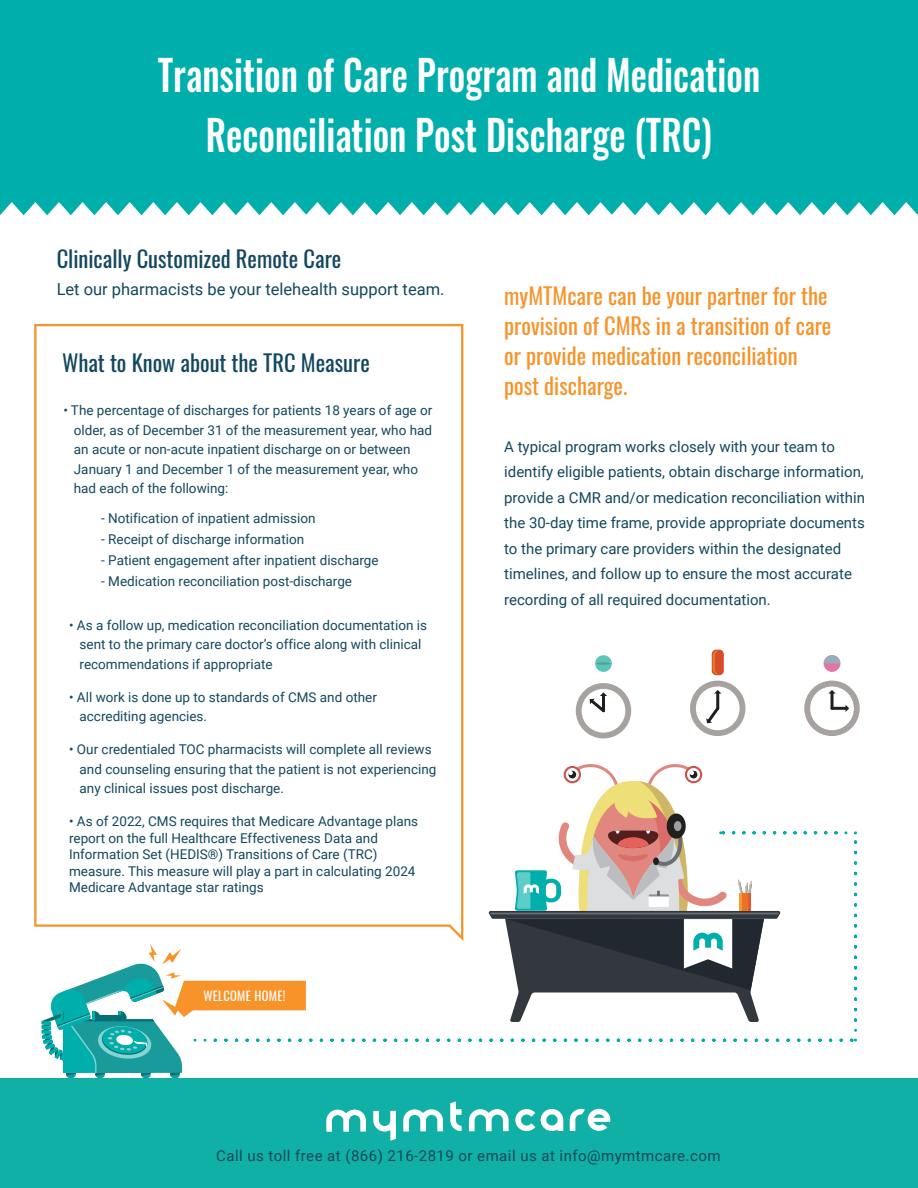
<style>
.page{position:relative;width:918px;height:1188px;background:#fff}
.page>*{position:absolute;margin:0;border:0;box-sizing:border-box;transform-origin:0 0}
.t1{font:500 42px/60px "Oswald";color:#fff;text-align:center;scale:.86 1}
.t2{font:22.5px/30px "Oswald";color:#f79329}
.t3{font:22.5px "Oswald";color:#13475e}
.t4{font:16.5px "Roboto";color:#13475e}
.t5{font:15px/25.5px "Roboto";color:#13475e}
.t6{font:15px "Roboto";letter-spacing:.03em;color:#13475e}
.t7{font:13.5px/19.5px "Roboto";color:#13475e}
.t8{font:12.6px "Oswald";letter-spacing:.025em;color:#fff}
</style>
<div class="page">
<div style="left:0;top:0;width:918px;height:259px;background:#00afab"></div>
<svg style="left:0;top:202px;width:306px;height:57px;background:#e1f5f5"></svg>
<svg style="left:306px;top:202px;width:305px;height:57px;background:#e1f5f5"></svg>
<svg style="left:611px;top:202px;width:307px;height:57px;background:#e0f5f5"></svg>
<div style="left:0;top:1079px;width:918px;height:109px;background:#11b0a6"></div>
<svg style="left:450px;top:1102px;width:12px;height:29px"></svg>
<svg style="left:515px;top:1109px;width:48px;height:22px"></svg>
<svg style="left:326px;top:1110px;width:40px;height:22px"></svg>
<svg style="left:403px;top:1109px;width:40px;height:22px"></svg>
<svg style="left:469px;top:1109px;width:40px;height:22px"></svg>
<svg style="left:373px;top:1111px;width:23px;height:30px"></svg>
<svg style="left:570px;top:1109px;width:40px;height:22px"></svg>
<svg style="left:34px;top:324px;width:430px;height:603px"></svg>
<div style="left:804px;top:681px;width:56px;height:55px;background:#a7a19f;border-radius:50%"></div>
<div style="left:810px;top:686px;width:44px;height:44px;background:#fff;border-radius:50%"></div>
<hr style="left:832px;top:707px;width:14px;height:3px;background:#211e1e">
<svg style="left:846px;top:705px;width:3px;height:7px"></svg>
<div style="left:824px;top:655px;width:16px;height:17px;background:#e275a5;border-radius:50%"></div>
<svg style="left:824px;top:655px;width:16px;height:9px"></svg>
<div style="left:690px;top:681px;width:55px;height:55px;background:#a7a19f;border-radius:50%"></div>
<div style="left:696px;top:686px;width:44px;height:44px;background:#fff;border-radius:50%"></div>
<hr style="left:716px;top:693px;width:3px;height:15px;background:#211e1e">
<svg style="left:714px;top:690px;width:7px;height:4px"></svg>
<svg style="left:706px;top:704px;width:14px;height:20px"></svg>
<div style="left:712px;top:650px;width:12px;height:25px;background:#d74c29;border-radius:4px"></div>
<svg style="left:713px;top:651px;width:5px;height:23px"></svg>
<div style="left:595px;top:655px;width:17px;height:17px;background:#5cc4b9;border-radius:50%"></div>
<hr style="left:596px;top:662px;width:15px;height:3px;background:#589b99;border-radius:50%">
<hr style="left:831px;top:693px;width:3px;height:15px;background:#211e1e">
<svg style="left:828px;top:690px;width:8px;height:4px"></svg>
<div style="left:576px;top:683px;width:55px;height:55px;background:#a7a19f;border-radius:50%"></div>
<div style="left:582px;top:689px;width:43px;height:44px;background:#fff;border-radius:50%"></div>
<svg style="left:588px;top:692px;width:19px;height:21px"></svg>
<svg style="left:42px;top:763px;width:815px;height:315px"></svg>
<h1 class="t1" style="left:158px;top:47px;width:702px">Transition of Care Program and Medication<br>Reconciliation Post Discharge (TRC)</h1>
<h2 class="t3" style="left:57px;top:239px;width:286px">Clinically Customized Remote Care</h2>
<p class="t4" style="left:57px;top:278px;width:389px">Let our pharmacists be your telehealth support team.</p>
<h2 class="t3" style="left:62px;top:343px;width:309px">What to Know about the TRC Measure</h2>
<p class="t7" style="left:74px;top:400px;width:360px;text-indent:-11px">• The percentage of discharges for patients 18 years of age or older, as of December 31 of the measurement year, who had an acute or non-acute inpatient discharge on or between January 1 and December 1 of the measurement year, who had each of the following:</p>
<p class="t7" style="left:101px;top:508px;width:216px">- Notification of inpatient admission</p>
<p class="t7" style="left:101px;top:529px;width:205px">- Receipt of discharge information</p>
<p class="t7" style="left:101px;top:550px;width:279px">- Patient engagement after inpatient discharge</p>
<p class="t7" style="left:101px;top:571px;width:252px">- Medication reconciliation post-discharge</p>
<p class="t7" style="left:80px;top:615px;width:349px;text-indent:-11px">• As a follow up, medication reconciliation documentation is sent to the primary care doctor’s office along with clinical recommendations if appropriate</p>
<p class="t7" style="left:80px;top:687px;width:299px;text-indent:-11px">• All work is done up to standards of CMS and other accrediting agencies.</p>
<p class="t7" style="left:80px;top:739px;width:358px;text-indent:-11px">• Our credentialed TOC pharmacists will complete all reviews and counseling ensuring that the patient is not experiencing any clinical issues post discharge.</p>
<p class="t7" style="left:69px;top:813px;width:351px;line-height:16.5px">• As of 2022, CMS requires that Medicare Advantage plans report on the full Healthcare Effectiveness Data and Information Set (HEDIS®) Transitions of Care (TRC) measure. This measure will play a part in calculating 2024<br>Medicare Advantage star ratings</p>
<p class="t8" style="left:203px;top:985px;width:84px">WELCOME HOME!</p>
<h2 class="t2" style="left:504px;top:278px;width:329px">myMTMcare can be your partner for the provision of CMRs in a transition of care or provide medication reconciliation post discharge.</h2>
<p class="t5" style="left:504px;top:433px;width:362px">A typical program works closely with your team to identify eligible patients, obtain discharge information, provide a CMR and/or medication reconciliation within the 30-day time frame, provide appropriate documents to the primary care providers within the designated timelines, and follow up to ensure the most accurate recording of all required documentation.</p>
<p class="t6" style="left:216px;top:1146px;width:506px">Call us toll free at (866) 216-2819 or email us at info@mymtmcare.com</p>
</div>
